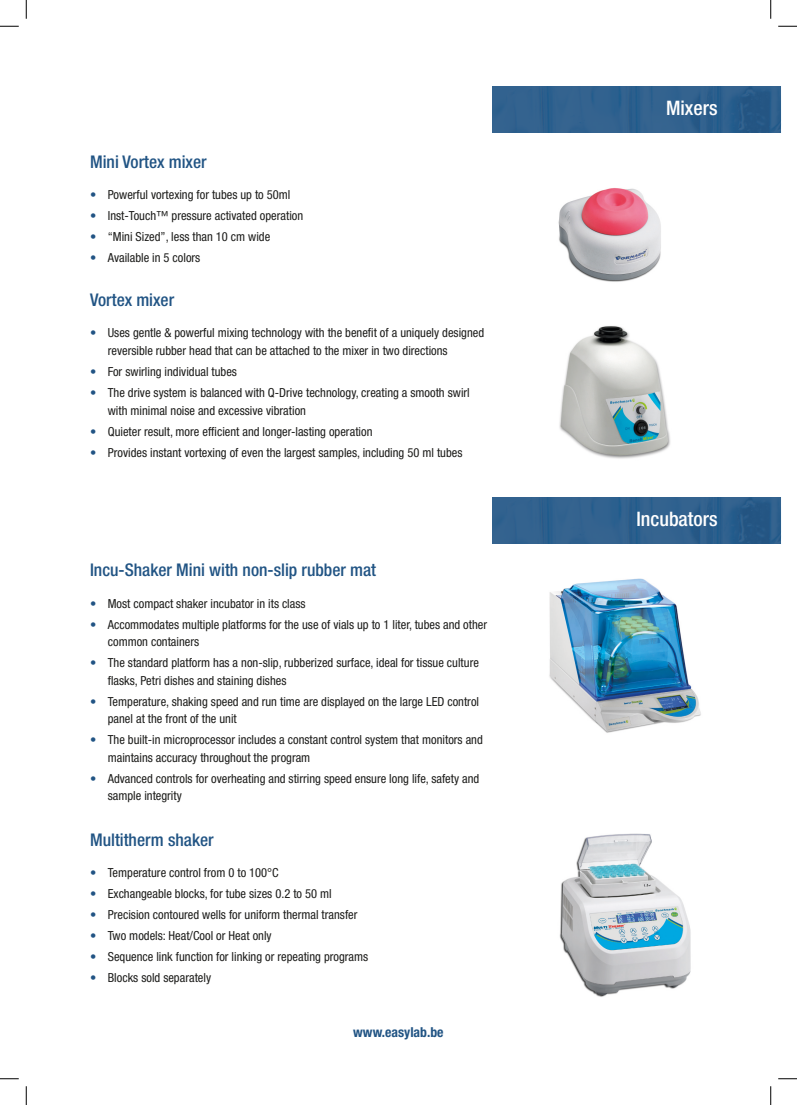
<style>
.page{position:relative;width:797px;height:1105px;background:#fff}
.page>*{position:absolute;margin:0;border:0;box-sizing:border-box;transform-origin:0 0}
.t1{font:500 condensed 20px "Helvetica Neue";color:#fff}
.Tussentitel{font:500 condensed 17.5px "Helvetica Neue";color:#215484}
.t2{font:700 condensed 13.75px "Helvetica Neue";color:#215484}
.t3{font:condensed 12.5px/17.5px "Helvetica Neue";color:#1d1d1b}
.s1{color:#215484}
</style>
<div class="page">
<img style="left:492px;top:86px;width:289px;height:47px">
<img style="left:558px;top:188px;width:103px;height:94px">
<img style="left:559px;top:326px;width:112px;height:133px">
<img style="left:492px;top:498px;width:289px;height:46px">
<img style="left:549px;top:578px;width:152px;height:155px">
<img style="left:559px;top:833px;width:132px;height:164px">
<svg style="left:0;top:25px;width:19px;height:2px"></svg>
<svg style="left:778px;top:25px;width:19px;height:2px"></svg>
<svg style="left:0;top:1078px;width:19px;height:1px"></svg>
<svg style="left:778px;top:1078px;width:19px;height:1px"></svg>
<svg style="left:25px;top:0;width:2px;height:19px"></svg>
<svg style="left:25px;top:1086px;width:2px;height:19px"></svg>
<svg style="left:770px;top:0;width:1px;height:19px"></svg>
<svg style="left:770px;top:1086px;width:1px;height:19px"></svg>
<p class="Tussentitel" style="left:90px;top:151px;width:118px">Mini Vortex mixer</p>
<p class="t3" style="left:90px;top:186px;width:202px"><span class="s1">•</span> Powerful vortexing for tubes up to 50ml</p>
<p class="t3" style="left:90px;top:207px;width:215px"><span class="s1">•</span> Inst-Touch™ pressure activated operation</p>
<p class="t3" style="left:90px;top:228px;width:182px"><span class="s1">•</span> “Mini Sized”, less than 10 cm wide</p>
<p class="t3" style="left:90px;top:249px;width:112px"><span class="s1">•</span> Available in 5 colors</p>
<p class="Tussentitel" style="left:90px;top:289px;width:86px">Vortex mixer</p>
<p class="t3" style="left:108px;top:324px;width:378px;text-indent:-18px"><span class="s1">•</span> Uses gentle &amp; powerful mixing technology with the benefit of a uniquely designed reversible rubber head that can be attached to the mixer in two directions</p>
<p class="t3" style="left:90px;top:363px;width:148px"><span class="s1">•</span> For swirling individual tubes</p>
<p class="t3" style="left:108px;top:384px;width:363px;text-indent:-18px"><span class="s1">•</span> The drive system is balanced with Q-Drive technology, creating a smooth swirl with minimal noise and excessive vibration</p>
<p class="t3" style="left:90px;top:422px;width:284px"><span class="s1">•</span> Quieter result, more efficient and longer-lasting operation</p>
<p class="t3" style="left:90px;top:443px;width:374px"><span class="s1">•</span> Provides instant vortexing of even the largest samples, including 50 ml tubes</p>
<p class="Tussentitel" style="left:90px;top:559px;width:287px">Incu-Shaker Mini with non-slip rubber mat</p>
<p class="t3" style="left:90px;top:594px;width:217px"><span class="s1">•</span> Most compact shaker incubator in its class</p>
<p class="t3" style="left:108px;top:615px;width:381px;text-indent:-18px"><span class="s1">•</span> Accommodates multiple platforms for the use of vials up to 1 liter, tubes and other common containers</p>
<p class="t3" style="left:108px;top:654px;width:372px;text-indent:-18px"><span class="s1">•</span> The standard platform has a non-slip, rubberized surface, ideal for tissue culture flasks, Petri dishes and staining dishes</p>
<p class="t3" style="left:108px;top:692px;width:373px;text-indent:-18px"><span class="s1">•</span> Temperature, shaking speed and run time are displayed on the large LED control panel at the front of the unit</p>
<p class="t3" style="left:108px;top:731px;width:376px;text-indent:-18px"><span class="s1">•</span> The built-in microprocessor includes a constant control system that monitors and maintains accuracy throughout the program</p>
<p class="t3" style="left:108px;top:770px;width:373px;text-indent:-18px"><span class="s1">•</span> Advanced controls for overheating and stirring speed ensure long life, safety and sample integrity</p>
<p class="Tussentitel" style="left:90px;top:829px;width:125px">Multitherm shaker</p>
<p class="t3" style="left:90px;top:864px;width:190px"><span class="s1">•</span> Temperature control from 0 to 100°C</p>
<p class="t3" style="left:90px;top:885px;width:243px"><span class="s1">•</span> Exchangeable blocks, for tube sizes 0.2 to 50 ml</p>
<p class="t3" style="left:90px;top:906px;width:269px"><span class="s1">•</span> Precision contoured wells for uniform thermal transfer</p>
<p class="t3" style="left:90px;top:927px;width:183px"><span class="s1">•</span> Two models: Heat/Cool or Heat only</p>
<p class="t3" style="left:90px;top:948px;width:280px"><span class="s1">•</span> Sequence link function for linking or repeating programs</p>
<p class="t3" style="left:90px;top:969px;width:122px"><span class="s1">•</span> Blocks sold separately</p>
<p class="t2" style="left:353px;top:1024px;width:92px">www.easylab.be</p>
<p class="t1" style="left:666px;top:96px;width:53px">Mixers</p>
<p class="t1" style="left:636px;top:507px;width:83px">Incubators</p>
</div>
